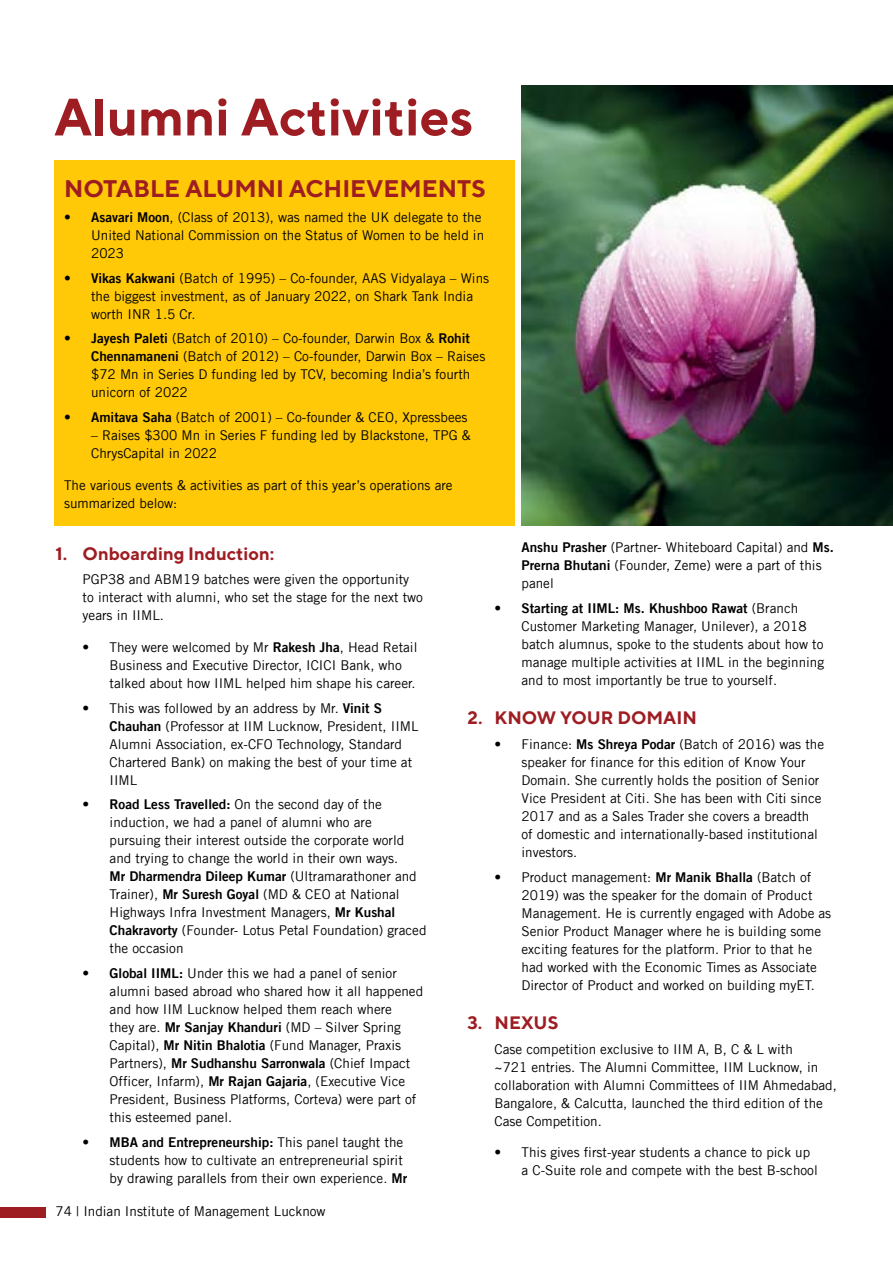
<style>
.page{position:relative;width:893px;height:1263px;background:#fff}
.page>*{position:absolute;margin:0;border:0;box-sizing:border-box;transform-origin:0 0}
.t1{font:700 52.5px "TT Norms";color:#9e1d22}
.t2{font:700 24px "TT Norms";color:#9e1d22}
.t3{font:700 18px "TT Norms";color:#9e1d22}
.t4{font:13.5px/18px "Trade Gothic LT";color:#000}
.t5{font:13.5px "Trade Gothic LT Bold Two";color:#000}
.s1{font-family:"Trade Gothic LT Bold Two"}
.s2{font-family:"Trade Gothic LT"}
</style>
<div class="page">
<div style="left:54px;top:161px;width:461px;height:365px;background:#ffc907"></div>
<img style="left:521px;top:85px;width:372px;height:441px">
<div style="left:0;top:1207px;width:46px;height:11px;background:#9e1d22"></div>
<h1 class="t1" style="left:54px;top:84px;width:421px">Alumni Activities</h1>
<h2 class="t2" style="left:64px;top:174px;width:423px">NOTABLE ALUMNI ACHIEVEMENTS</h2>
<p class="t4" style="left:91px;top:208px;width:395px;text-indent:-27px"><span class="s1">• Asavari Moon</span>, (Class of 2013), was named the UK delegate to the<br>United National Commission on the Status of Women to be held in<br>2023</p>
<p class="t4" style="left:91px;top:269px;width:400px;text-indent:-27px"><span class="s1">• Vikas Kakwani</span> (Batch of 1995) – Co-founder, AAS Vidyalaya – Wins the biggest investment, as of January 2022, on Shark Tank India worth INR 1.5 Cr.</p>
<p class="t4" style="left:91px;top:329px;width:396px;text-indent:-27px"><span class="s1">• Jayesh Paleti</span> (Batch of 2010) – Co-founder, Darwin Box &amp; <span class="s1">Rohit Chennamaneni</span> (Batch of 2012) – Co-founder, Darwin Box – Raises $72 Mn in Series D funding led by TCV, becoming India’s fourth unicorn of 2022</p>
<p class="t4" style="left:64px;top:408px;width:405px"><span class="s1">• Amitava Saha</span> (Batch of 2001) – Co-founder &amp; CEO, Xpressbees</p>
<p class="t4" style="left:91px;top:426px;width:381px">– Raises $300 Mn in Series F funding led by Blackstone, TPG &amp;<br>ChrysCapital in 2022</p>
<p class="t4" style="left:64px;top:476px;width:390px">The various events &amp; activities as part of this year’s operations are summarized below:</p>
<h3 class="t3" style="left:56px;top:542px;width:220px">1. Onboarding Induction:</h3>
<p class="t4" style="left:83px;top:570px;width:342px">PGP38 and ABM19 batches were given the opportunity to interact with alumni, who set the stage for the next two years in IIML.</p>
<p class="t4" style="left:110px;top:638px;width:309px;text-indent:-27px">• They were welcomed by Mr <span class="s1">Rakesh Jha</span>, Head Retail<br>Business and Executive Director, ICICI Bank, who talked about how IIML helped him shape his career.</p>
<p class="t4" style="left:110px;top:698px;width:310px;text-indent:-27px">• This was followed by an address by Mr. <span class="s1">Vinit S Chauhan</span> (Professor at IIM Lucknow, President, IIML Alumni Association, ex-CFO Technology, Standard Chartered Bank) on making the best of your time at IIML</p>
<p class="t5" style="left:83px;top:796px;width:301px">• Road Less Travelled: <span class="s2">On the second day of the</span></p>
<p class="t4" style="left:110px;top:813px;width:296px">induction, we had a panel of alumni who are pursuing their interest outside the corporate world and trying to change the world in their own ways.</p>
<p class="t5" style="left:110px;top:868px;width:309px">Mr Dharmendra Dileep Kumar <span class="s2">(Ultramarathoner and</span></p>
<p class="t4" style="left:110px;top:885px;width:318px">Trainer), <span class="s1">Mr Suresh Goyal</span> (MD &amp; CEO at National Highways Infra Investment Managers, <span class="s1">Mr Kushal Chakravorty</span> (Founder- Lotus Petal Foundation) graced the occasion</p>
<p class="t4" style="left:110px;top:964px;width:315px;text-indent:-27px"><span class="s1">• Global IIML:</span> Under this we had a panel of senior alumni based abroad who shared how it all happened and how IIM Lucknow helped them reach where<br>they are. <span class="s1">Mr Sanjay Khanduri</span> (MD – Silver Spring Capital), <span class="s1">Mr Nitin Bhalotia</span> (Fund Manager, Praxis Partners), <span class="s1">Mr Sudhanshu Sarronwala</span> (Chief Impact Officer, Infarm), <span class="s1">Mr Rajan Gajaria</span>, (Executive Vice President, Business Platforms, Corteva) were part of this esteemed panel.</p>
<p class="t5" style="left:83px;top:1133px;width:322px">• MBA and Entrepreneurship: <span class="s2">This panel taught the</span></p>
<p class="t4" style="left:110px;top:1151px;width:299px">students how to cultivate an entrepreneurial spirit by drawing parallels from their own experience. <span class="s1">Mr</span></p>
<p class="t4" style="left:522px;top:538px;width:314px"><span class="s1">Anshu Prasher</span> (Partner- Whiteboard Capital) and <span class="s1">Ms.<br>Prerna Bhutani</span> (Founder, Zeme) were a part of this panel</p>
<p class="t5" style="left:495px;top:599px;width:305px">• Starting at IIML: Ms. Khushboo Rawat <span class="s2">(Branch</span></p>
<p class="t4" style="left:522px;top:617px;width:304px">Customer Marketing Manager, Unilever), a 2018 batch alumnus, spoke to the students about how to manage multiple activities at IIML in the beginning and to most importantly be true to yourself.</p>
<h3 class="t3" style="left:468px;top:706px;width:231px">2. KNOW YOUR DOMAIN</h3>
<p class="t4" style="left:522px;top:735px;width:304px;text-indent:-27px">• Finance: <span class="s1">Ms Shreya Podar</span> (Batch of 2016) was the speaker for finance for this edition of Know Your Domain. She currently holds the position of Senior Vice President at Citi. She has been with Citi since 2017 and as a Sales Trader she covers a breadth<br>of domestic and internationally-based institutional investors.</p>
<p class="t4" style="left:522px;top:868px;width:311px;text-indent:-27px">• Product management: <span class="s1">Mr Manik Bhalla</span> (Batch of 2019) was the speaker for the domain of Product Management. He is currently engaged with Adobe as Senior Product Manager where he is building some exciting features for the platform. Prior to that he had worked with the Economic Times as Associate Director of Product and worked on building myET.</p>
<h3 class="t3" style="left:468px;top:1011px;width:92px">3. NEXUS</h3>
<p class="t4" style="left:495px;top:1040px;width:344px">Case competition exclusive to IIM A, B, C &amp; L with<br>~721 entries. The Alumni Committee, IIM Lucknow, in collaboration with Alumni Committees of IIM Ahmedabad, Bangalore, &amp; Calcutta, launched the third edition of the Case Competition.</p>
<p class="t4" style="left:522px;top:1143px;width:298px;text-indent:-27px">• This gives first-year students a chance to pick up a C-Suite role and compete with the best B-school</p>
<p class="t4" style="left:56px;top:1202px;width:271px">74 | Indian Institute of Management Lucknow</p>
</div>
